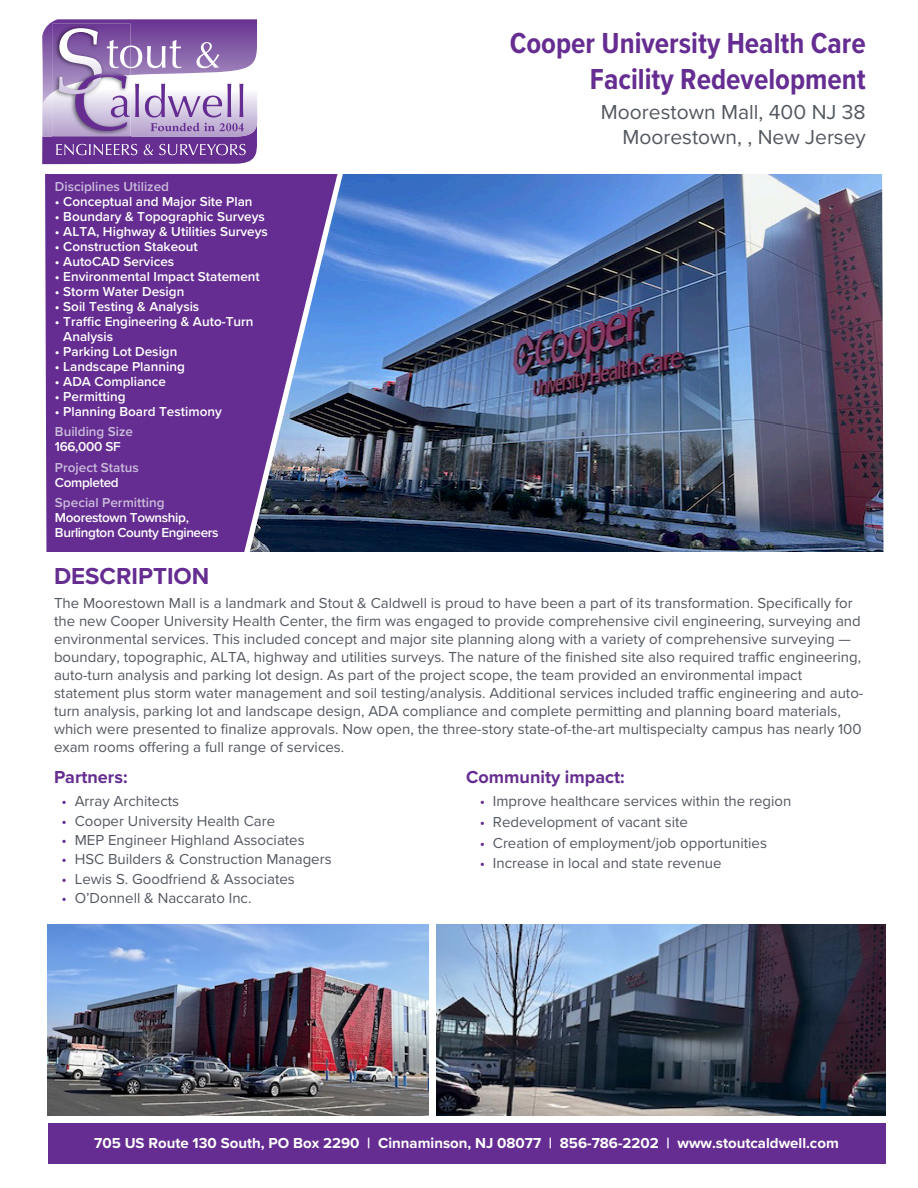
<style>
.page{position:relative;width:918px;height:1188px;background:#fff}
.page>*{position:absolute;margin:0;border:0;box-sizing:border-box;transform-origin:0 0}
.t1{font:700 30px/36px "Proxima Nova Cond";color:#652d91;text-align:right}
.t2{font:700 24px "Proxima Nova";color:#652d91}
.t3{font:21px "Proxima Nova";color:#535860}
.t4{font:700 18px "Proxima Nova";color:#652d91}
.t5{font:15px/18px "Proxima Nova";color:#535860}
.t6{font:700 15px "Proxima Nova";color:#fff}
.t7{font:600 13.5px/15px "Proxima Nova";color:#fff}
.t8{font:600 13.5px/15px "Proxima Nova";color:#cabcdb}
.t9{font:600 13.5px/15px "Proxima Nova";letter-spacing:-.025em;color:#fff}
.s1{color:#fff}
.s2{color:#cabcdb}
.s3{color:#652d91}
</style>
<div class="page">
<div style="left:48px;top:1123px;width:838px;height:41px;background:#652d91"></div>
<svg style="left:42px;top:19px;width:215px;height:145px;background:#a386bd"></svg>
<div style="left:45px;top:174px;width:205px;height:378px;background:#652d91"></div>
<img style="left:250px;top:174px;width:633px;height:378px">
<img style="left:437px;top:924px;width:449px;height:192px">
<img style="left:48px;top:924px;width:381px;height:192px">
<p class="t8" style="left:55px;top:179px;width:116px">Disciplines Utilized</p>
<p class="t7" style="left:55px;top:194px;width:199px">• Conceptual and Major Site Plan</p>
<p class="t7" style="left:55px;top:209px;width:211px">• Boundary &amp; Topographic Surveys</p>
<p class="t7" style="left:55px;top:224px;width:214px">• ALTA, Highway &amp; Utilities Surveys</p>
<p class="t7" style="left:55px;top:239px;width:144px">• Construction Stakeout</p>
<p class="t7" style="left:55px;top:254px;width:121px">• AutoCAD Services</p>
<p class="t7" style="left:55px;top:269px;width:206px">• Environmental Impact Statement</p>
<p class="t7" style="left:55px;top:284px;width:131px">• Storm Water Design</p>
<p class="t7" style="left:55px;top:299px;width:146px">• Soil Testing &amp; Analysis</p>
<p class="t7" style="left:63px;top:314px;width:192px;text-indent:-8px">• Traffic Engineering &amp; Auto-Turn<br>Analysis</p>
<p class="t7" style="left:55px;top:344px;width:124px">• Parking Lot Design</p>
<p class="t7" style="left:55px;top:359px;width:131px">• Landscape Planning</p>
<p class="t7" style="left:55px;top:374px;width:113px">• ADA Compliance</p>
<p class="t7" style="left:55px;top:389px;width:72px">• Permitting</p>
<p class="t7" style="left:55px;top:404px;width:168px">• Planning Board Testimony</p>
<p class="t8" style="left:55px;top:424px;width:80px">Building Size<br><span class="s1">166,000 SF</span></p>
<p class="t8" style="left:55px;top:459px;width:85px">Project Status<br><span class="s1">Completed</span></p>
<p class="t9" style="left:55px;top:495px;width:165px"><span class="s2">Special Permitting<br></span>Moorestown Township,<br>Burlington County Engineers</p>
<p class="t1" style="left:510px;top:24px;width:358px">Cooper University Health Care<br>Facility Redevelopment</p>
<p class="t3" style="left:601px;top:97px;width:266px">Moorestown Mall, 400 NJ 38</p>
<p class="t3" style="left:623px;top:122px;width:245px">Moorestown, , New Jersey</p>
<p class="t2" style="left:54px;top:559px;width:157px">DESCRIPTION</p>
<p class="t5" style="left:54px;top:593px;width:811px">The Moorestown Mall is a landmark and Stout &amp; Caldwell is proud to have been a part of its transformation. Specifically for the new Cooper University Health Center, the firm was engaged to provide comprehensive civil engineering, surveying and environmental services. This included concept and major site planning along with a variety of comprehensive surveying — boundary, topographic, ALTA, highway and utilities surveys. The nature of the finished site also required traffic engineering, auto-turn analysis and parking lot design. As part of the project scope, the team provided an environmental impact statement plus storm water management and soil testing/analysis. Additional services included traffic engineering and auto&shy;turn analysis, parking lot and landscape design, ADA compliance and complete permitting and planning board materials, which were presented to finalize approvals. Now open, the three-story state-of-the-art multispecialty campus has nearly 100 exam rooms offering a full range of services.</p>
<p class="t4" style="left:54px;top:763px;width:75px">Partners:</p>
<p class="t5" style="left:62px;top:792px;width:119px"><span class="s3">•</span> Array Architects</p>
<p class="t5" style="left:62px;top:811px;width:215px"><span class="s3">•</span> Cooper University Health Care</p>
<p class="t5" style="left:62px;top:830px;width:245px"><span class="s3">•</span> MEP Engineer Highland Associates</p>
<p class="t5" style="left:62px;top:850px;width:272px"><span class="s3">•</span> HSC Builders &amp; Construction Managers</p>
<p class="t5" style="left:62px;top:869px;width:235px"><span class="s3">•</span> Lewis S. Goodfriend &amp; Associates</p>
<p class="t5" style="left:62px;top:888px;width:191px"><span class="s3">•</span> O’Donnell &amp; Naccarato Inc.</p>
<p class="t4" style="left:466px;top:763px;width:160px">Community impact:</p>
<p class="t5" style="left:480px;top:792px;width:313px"><span class="s3">•</span> Improve healthcare services within the region</p>
<p class="t5" style="left:480px;top:812px;width:210px"><span class="s3">•</span> Redevelopment of vacant site</p>
<p class="t5" style="left:480px;top:833px;width:289px"><span class="s3">•</span> Creation of employment/job opportunities</p>
<p class="t5" style="left:480px;top:854px;width:243px"><span class="s3">•</span> Increase in local and state revenue</p>
<p class="t6" style="left:94px;top:1132px;width:746px">705 US Route 130 South, PO Box 2290 | Cinnaminson, NJ 08077 | 856-786-2202 | www.stoutcaldwell.com</p>
</div>
